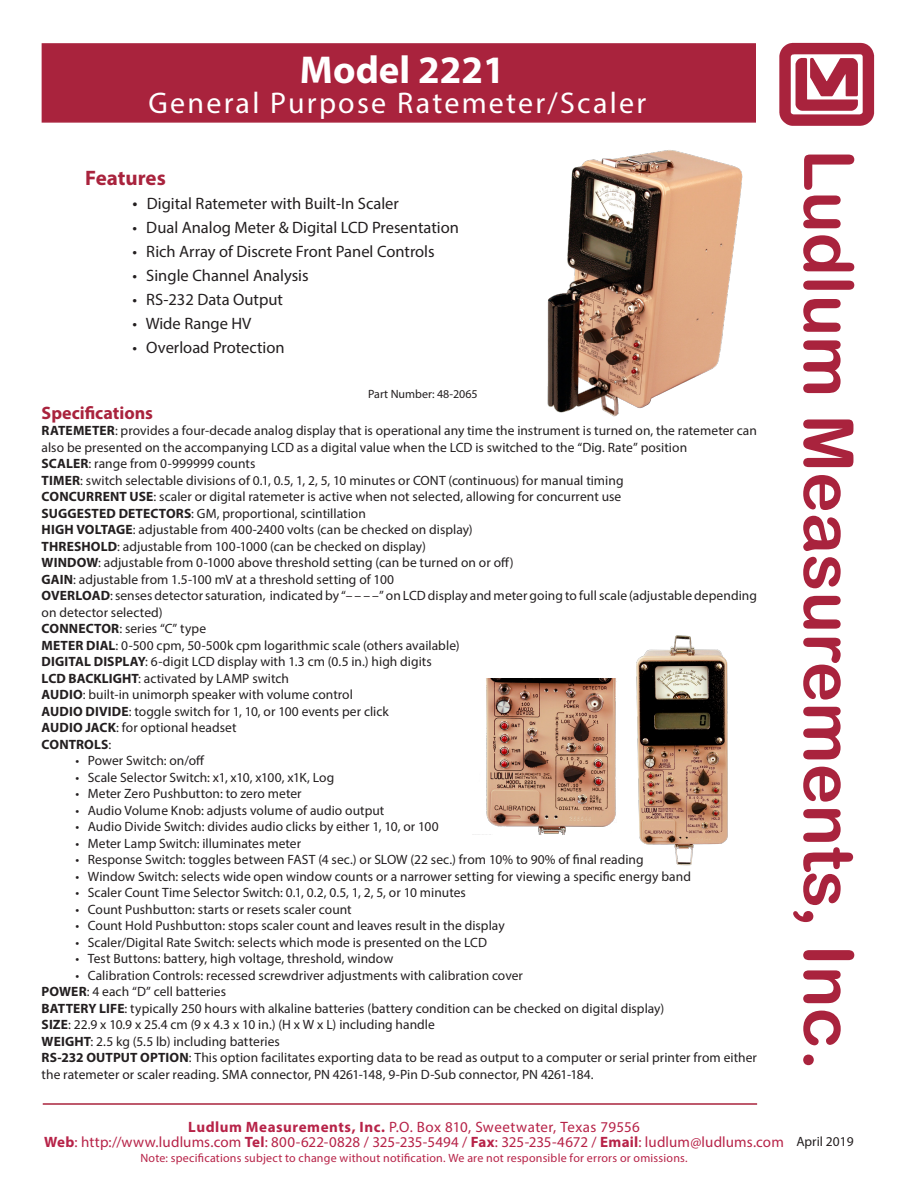
<style>
.page{position:relative;width:918px;height:1188px;background:#fff}
.page>*{position:absolute;margin:0;border:0;box-sizing:border-box;transform-origin:0 0}
.t1{font:69px "Arial Rounded MT Bold";color:#a9233d}
.t2{font:700 39px "Myriad Pro";color:#fff}
.t3{font:30px "Myriad Pro";letter-spacing:.075em;color:#fff}
.Subhead_2{font:700 21px "Myriad Pro";color:#a9233d}
.Subhead_2-2{font:700 18px "Myriad Pro";color:#a9233d}
.t4{font:16.5px "Myriad Pro";color:#231f20}
.t5{font:15px "Myriad Pro";letter-spacing:.01em;color:#b72348}
.t6{font:13.5px/16.5px "Myriad Pro";letter-spacing:.005em;color:#231f20}
.t7{font:700 13.5px "Myriad Pro";letter-spacing:.005em;color:#231f20}
.t8{font:12px "Myriad Pro";letter-spacing:.02em;color:#b72348}
.t9{font:12px "Myriad Pro";color:#231f20}
.s1{font-size:18px}
.s2{font-weight:700}
.s3{font-weight:400}
.s4{font-size:72px}
</style>
<div class="page">
<img style="left:779px;top:42px;width:96px;height:84px">
<hr style="left:43px;top:1103px;width:714px;height:2px;background:#a9233d">
<img style="left:486px;top:679px;width:131px;height:155px">
<img style="left:636px;top:635px;width:92px;height:231px">
<img style="left:547px;top:150px;width:196px;height:267px">
<div style="left:42px;top:43px;width:714px;height:80px;background:#a9233d;border:2px solid #a9233d"></div>
<p class="t2" style="left:300px;top:45px;width:206px">Model 2221</p>
<p class="t3" style="left:148px;top:85px;width:499px">General Purpose Ratemeter/Scaler</p>
<p class="Subhead_2" style="left:85px;top:164px;width:82px">Features</p>
<p class="t4" style="left:133px;top:193px;width:268px"><span class="s1">•</span> Digital Ratemeter with Built-In Scaler</p>
<p class="t4" style="left:133px;top:217px;width:328px">• Dual Analog Meter &amp; Digital LCD Presentation</p>
<p class="t4" style="left:133px;top:241px;width:304px">• Rich Array of Discrete Front Panel Controls</p>
<p class="t4" style="left:133px;top:265px;width:178px">• Single Channel Analysis</p>
<p class="t4" style="left:133px;top:289px;width:152px">• RS-232 Data Output</p>
<p class="t4" style="left:133px;top:313px;width:120px">• Wide Range HV</p>
<p class="t4" style="left:133px;top:337px;width:154px">• Overload Protection</p>
<p class="t9" style="left:368px;top:386px;width:111px">Part Number: 48-2065</p>
<p class="Subhead_2-2" style="left:42px;top:401px;width:113px">Specifications</p>
<p class="t6" style="left:42px;top:422px;width:717px"><span class="s2">RATEMETER</span>: provides a four-decade analog display that is operational any time the instrument is turned on, the ratemeter can also be presented on the accompanying LCD as a digital value when the LCD is switched to the “Dig. Rate” position</p>
<p class="t6" style="left:42px;top:455px;width:215px"><span class="s2">SCALER</span>: range from 0-999999 counts</p>
<p class="t6" style="left:42px;top:472px;width:583px"><span class="s2">TIMER</span>: switch selectable divisions of 0.1, 0.5, 1, 2, 5, 10 minutes or CONT (continuous) for manual timing</p>
<p class="t6" style="left:42px;top:488px;width:581px"><span class="s2">CONCURRENT USE</span>: scaler or digital ratemeter is active when not selected, allowing for concurrent use</p>
<p class="t6" style="left:42px;top:505px;width:326px"><span class="s2">SUGGESTED DETECTORS</span>: GM, proportional, scintillation</p>
<p class="t6" style="left:42px;top:521px;width:433px"><span class="s2">HIGH VOLTAGE</span>: adjustable from 400-2400 volts (can be checked on display)</p>
<p class="t6" style="left:42px;top:538px;width:386px"><span class="s2">THRESHOLD</span>: adjustable from 100-1000 (can be checked on display)</p>
<p class="t6" style="left:42px;top:554px;width:474px"><span class="s2">WINDOW</span>: adjustable from 0-1000 above threshold setting (can be turned on or off)</p>
<p class="t6" style="left:42px;top:571px;width:354px"><span class="s2">GAIN</span>: adjustable from 1.5-100 mV at a threshold setting of 100</p>
<p class="t6" style="left:42px;top:587px;width:717px"><span class="s2">OVERLOAD</span>: senses detector saturation, indicated by “– – – –” on LCD display and meter going to full scale (adjustable depending on detector selected)</p>
<p class="t6" style="left:42px;top:620px;width:166px"><span class="s2">CONNECTOR</span>: series “C” type</p>
<p class="t6" style="left:42px;top:637px;width:419px"><span class="s2">METER DIAL</span>: 0-500 cpm, 50-500k cpm logarithmic scale (others available)</p>
<p class="t6" style="left:42px;top:653px;width:392px"><span class="s2">DIGITAL DISPLAY</span>: 6-digit LCD display with 1.3 cm (0.5 in.) high digits</p>
<p class="t6" style="left:42px;top:670px;width:249px"><span class="s2">LCD BACKLIGHT</span>: activated by LAMP switch</p>
<p class="t6" style="left:42px;top:686px;width:313px"><span class="s2">AUDIO</span>: built-in unimorph speaker with volume control</p>
<p class="t6" style="left:42px;top:703px;width:349px"><span class="s2">AUDIO DIVIDE</span>: toggle switch for 1, 10, or 100 events per click</p>
<p class="t6" style="left:42px;top:719px;width:196px"><span class="s2">AUDIO JACK</span>: for optional headset</p>
<p class="t7" style="left:42px;top:735px;width:71px">CONTROLS<span class="s3">:</span></p>
<p class="t6" style="left:75px;top:752px;width:131px">• Power Switch: on/off</p>
<p class="t6" style="left:75px;top:769px;width:261px">• Scale Selector Switch: x1, x10, x100, x1K, Log</p>
<p class="t6" style="left:75px;top:785px;width:228px">• Meter Zero Pushbutton: to zero meter</p>
<p class="t6" style="left:75px;top:802px;width:311px">• Audio Volume Knob: adjusts volume of audio output</p>
<p class="t6" style="left:75px;top:818px;width:365px">• Audio Divide Switch: divides audio clicks by either 1, 10, or 100</p>
<p class="t6" style="left:75px;top:835px;width:227px">• Meter Lamp Switch: illuminates meter</p>
<p class="t6" style="left:75px;top:851px;width:570px">• Response Switch: toggles between FAST (4 sec.) or SLOW (22 sec.) from 10% to 90% of final reading</p>
<p class="t6" style="left:75px;top:868px;width:617px">• Window Switch: selects wide open window counts or a narrower setting for viewing a specific energy band</p>
<p class="t6" style="left:75px;top:884px;width:392px">• Scaler Count Time Selector Switch: 0.1, 0.2, 0.5, 1, 2, 5, or 10 minutes</p>
<p class="t6" style="left:75px;top:901px;width:278px">• Count Pushbutton: starts or resets scaler count</p>
<p class="t6" style="left:75px;top:917px;width:431px">• Count Hold Pushbutton: stops scaler count and leaves result in the display</p>
<p class="t6" style="left:75px;top:934px;width:413px">• Scaler/Digital Rate Switch: selects which mode is presented on the LCD</p>
<p class="t6" style="left:75px;top:950px;width:319px">• Test Buttons: battery, high voltage, threshold, window</p>
<p class="t6" style="left:75px;top:967px;width:449px">• Calibration Controls: recessed screwdriver adjustments with calibration cover</p>
<p class="t6" style="left:42px;top:983px;width:186px"><span class="s2">POWER</span>: 4 each “D” cell batteries</p>
<p class="t6" style="left:42px;top:1000px;width:624px"><span class="s2">BATTERY LIFE</span>: typically 250 hours with alkaline batteries (battery condition can be checked on digital display)</p>
<p class="t6" style="left:42px;top:1016px;width:395px"><span class="s2">SIZE</span>: 22.9 x 10.9 x 25.4 cm (9 x 4.3 x 10 in.) (H x W x L) including handle</p>
<p class="t6" style="left:42px;top:1033px;width:240px"><span class="s2">WEIGHT</span>: 2.5 kg (5.5 lb) including batteries</p>
<p class="t6" style="left:42px;top:1049px;width:717px"><span class="s2">RS-232 OUTPUT OPTION</span>: This option facilitates exporting data to be read as output to a computer or serial printer from either the ratemeter or scaler reading. SMA connector, PN 4261-148, 9-Pin D-Sub connector, PN 4261-184.</p>
<p class="t1" style="left:869px;top:149px;width:923px;rotate:90deg">Ludlum Measurements, Inc<span class="s4">.</span></p>
<p class="t5" style="left:188px;top:1117px;width:453px"><span class="s2">Ludlum Measurements, Inc.</span> P.O. Box 810, Sweetwater, Texas 79556</p>
<p class="t5" style="left:44px;top:1132px;width:741px"><span class="s2">Web</span>: http://www.ludlums.com <span class="s2">Tel</span>: 800-622-0828 / 325-235-5494 / <span class="s2">Fax</span>: 325-235-4672 / <span class="s2">Email</span>: ludlum@ludlums.com</p>
<p class="t8" style="left:140px;top:1150px;width:549px">Note: specifications subject to change without notification. We are not responsible for errors or omissions.</p>
<p class="t6" style="left:796px;top:1133px;width:59px">April 2019</p>
</div>
